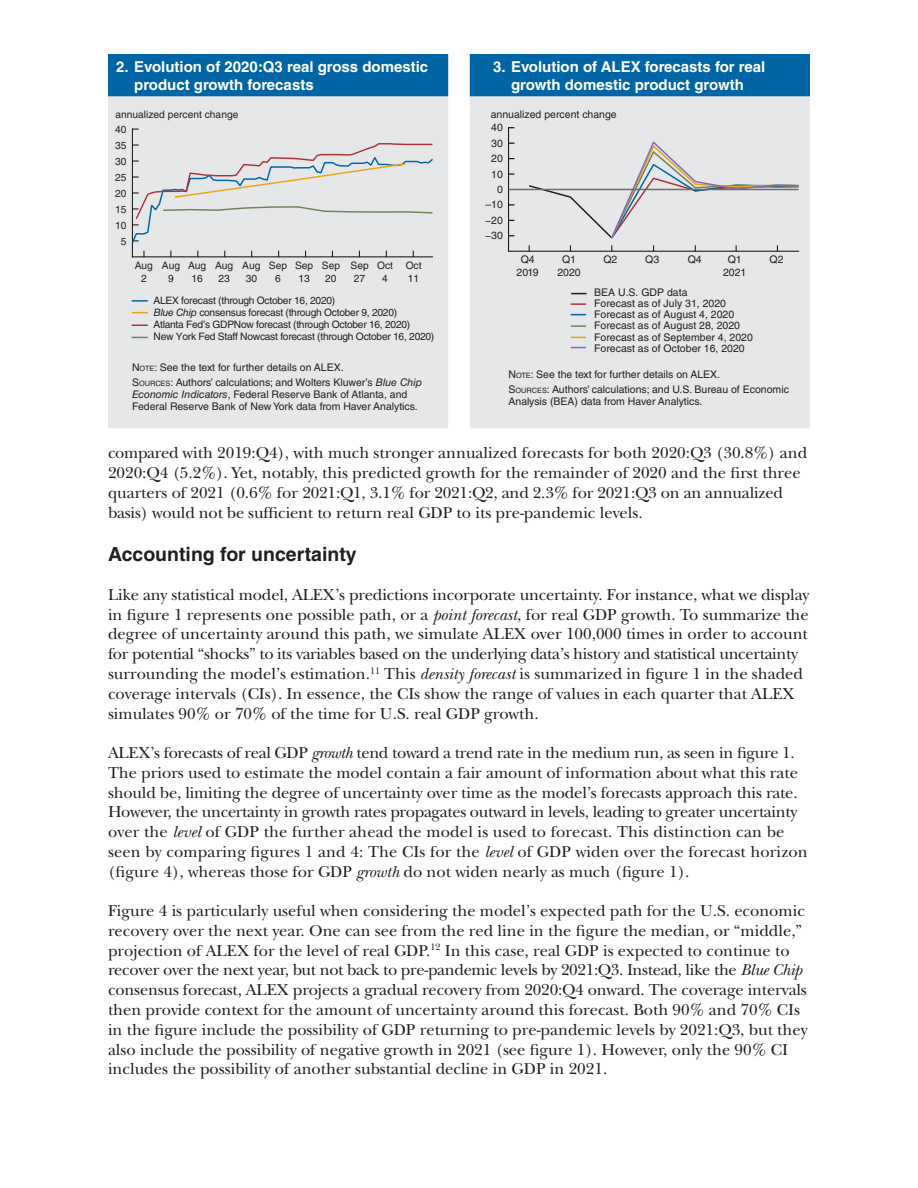
<style>
.page{position:relative;width:918px;height:1188px;background:#fff}
.page>*{position:absolute;margin:0;border:0;box-sizing:border-box;transform-origin:0 0}
.Subhead{font:700 19.5px "Helvetica LT Std";color:#231f20}
.CFL_body_text{font:16.5px/19.8px "New Baskerville Std";color:#231f20}
.figure_title{font:700 15px/18px "Helvetica LT Std";color:#fff}
.notes_and_sources{font:10.5px/11.2px "Helvetica LT Std";color:#231f20}
.t1{font:10.2px/12.3px "Helvetica LT Std";letter-spacing:-.025em;color:#231f20;text-align:center}
.t2{font:10.2px "Helvetica LT Std";color:#231f20}
.s1{font-style:italic}
.s2{font-style:inherit}
.s3{font-size:7.35px}
</style>
<div class="page">
<div style="left:108px;top:55px;width:340px;height:373px;background:#e6e7e9"></div>
<div style="left:109px;top:55px;width:338px;height:41px;background:#0065a4"></div>
<div style="left:108px;top:54px;width:340px;height:42px;border:2px solid #0065a4"></div>
<div style="left:470px;top:55px;width:340px;height:373px;background:#e6e7e9"></div>
<div style="left:471px;top:55px;width:338px;height:41px;background:#0065a4"></div>
<div style="left:470px;top:54px;width:340px;height:42px;border:2px solid #0065a4"></div>
<hr style="left:132px;top:256px;width:301px;height:1px;background:#231f20">
<svg style="left:143px;top:251px;width:2px;height:6px"></svg>
<hr style="left:132px;top:129px;width:1px;height:128px;background:#231f20">
<svg style="left:131px;top:142px;width:302px;height:103px"></svg>
<svg style="left:132px;top:300px;width:16px;height:2px"></svg>
<svg style="left:132px;top:325px;width:16px;height:1px"></svg>
<svg style="left:132px;top:337px;width:16px;height:1px"></svg>
<svg style="left:132px;top:312px;width:16px;height:1px"></svg>
<hr style="left:509px;top:251px;width:290px;height:1px;background:#231f20">
<hr style="left:508px;top:128px;width:1px;height:123px;background:#231f20">
<svg style="left:527px;top:141px;width:272px;height:98px"></svg>
<svg style="left:571px;top:293px;width:16px;height:1px"></svg>
<svg style="left:571px;top:303px;width:15px;height:2px"></svg>
<svg style="left:571px;top:314px;width:15px;height:1px"></svg>
<svg style="left:571px;top:325px;width:15px;height:2px"></svg>
<svg style="left:571px;top:337px;width:15px;height:1px"></svg>
<svg style="left:571px;top:347px;width:15px;height:1px"></svg>
<hr style="left:509px;top:189px;width:290px;height:1px;background:#6c6d70">
<h1 class="figure_title" style="left:134px;top:58px;width:296px;text-indent:-18px">2. Evolution of 2020:Q3 real gross domestic product growth forecasts</h1>
<h1 class="figure_title" style="left:493px;top:58px;width:274px;text-align:center">3. Evolution of ALEX forecasts for real growth domestic product growth</h1>
<p class="t2" style="left:115px;top:108px;width:124px">annualized percent change</p>
<p class="notes_and_sources" style="left:491px;top:108px;width:128px">annualized percent change</p>
<p class="t1" style="left:115px;top:123px;width:13px">40</p>
<p class="t1" style="left:115px;top:139px;width:13px">35</p>
<p class="t1" style="left:115px;top:155px;width:13px">30</p>
<p class="t1" style="left:115px;top:171px;width:13px">25</p>
<p class="t1" style="left:115px;top:187px;width:13px">20</p>
<p class="t1" style="left:115px;top:203px;width:13px">15</p>
<p class="t1" style="left:115px;top:219px;width:13px">10</p>
<p class="t1" style="left:121px;top:235px;width:7px">5</p>
<p class="t1" style="left:135px;top:260px;width:20px">Aug<br>2</p>
<p class="t1" style="left:162px;top:260px;width:20px">Aug<br>9</p>
<p class="t1" style="left:188px;top:260px;width:20px">Aug<br>16</p>
<p class="t1" style="left:215px;top:260px;width:20px">Aug<br>23</p>
<p class="t1" style="left:242px;top:260px;width:20px">Aug<br>30</p>
<p class="t1" style="left:269px;top:260px;width:20px">Sep<br>6</p>
<p class="t1" style="left:295px;top:260px;width:20px">Sep<br>13</p>
<p class="t1" style="left:322px;top:260px;width:20px">Sep<br>20</p>
<p class="t1" style="left:351px;top:260px;width:20px">Sep<br>27</p>
<p class="t1" style="left:377px;top:260px;width:17px">Oct<br>4</p>
<p class="t1" style="left:406px;top:260px;width:17px;text-align:left">Oct<br>11</p>
<p class="t1" style="left:154px;top:295px;width:183px">ALEX forecast (through October 16, 2020)</p>
<p class="t1" style="left:154px;top:319px;width:282px;line-height:11.4px;text-align:left">Atlanta Fed’s GDPNow forecast (through October 16, 2020)<br>New York Fed Staff Nowcast forecast (through October 16, 2020)</p>
<p class="t1" style="left:154px;top:307px;width:245px"><span class="s1">Blue Chip</span> consensus forecast (through October 9, 2020)</p>
<p class="notes_and_sources" style="left:132px;top:362px;width:213px"><span class="s2">N</span><span class="s3">OTE</span><span class="s2">:</span> See the text for further details on ALEX.</p>
<p class="notes_and_sources" style="left:132px;top:376px;width:292px;line-height:12px"><span class="s2">S</span><span class="s3">OURCES</span><span class="s2">:</span> Authors’ calculations; and Wolters Kluwer’s <span class="s1">Blue Chip<br>Economic Indicators</span>, Federal Reserve Bank of Atlanta, and<br>Federal Reserve Bank of New York data from Haver Analytics.</p>
<p class="notes_and_sources" style="left:491px;top:122px;width:13px">40</p>
<p class="notes_and_sources" style="left:491px;top:137px;width:13px">30</p>
<p class="notes_and_sources" style="left:491px;top:153px;width:13px">20</p>
<p class="notes_and_sources" style="left:491px;top:168px;width:13px">10</p>
<p class="notes_and_sources" style="left:497px;top:184px;width:7px">0</p>
<p class="notes_and_sources" style="left:485px;top:199px;width:19px">–10</p>
<p class="notes_and_sources" style="left:485px;top:215px;width:19px">−20</p>
<p class="notes_and_sources" style="left:485px;top:230px;width:19px">−30</p>
<p class="notes_and_sources" style="left:517px;top:253px;width:24px;line-height:12.6px;text-align:center">Q4<br>2019</p>
<p class="notes_and_sources" style="left:557px;top:253px;width:25px;line-height:12.6px;text-align:center">Q1<br>2020</p>
<p class="notes_and_sources" style="left:603px;top:254px;width:16px">Q2</p>
<p class="notes_and_sources" style="left:645px;top:254px;width:16px">Q3</p>
<p class="notes_and_sources" style="left:688px;top:254px;width:16px">Q4</p>
<p class="notes_and_sources" style="left:723px;top:253px;width:25px;line-height:12.6px;text-align:center">Q1<br>2021</p>
<p class="notes_and_sources" style="left:770px;top:254px;width:16px">Q2</p>
<p class="notes_and_sources" style="left:594px;top:286px;width:160px">BEA U.S. GDP data<br>Forecast as of July 31, 2020<br>Forecast as of August 4, 2020<br>Forecast as of August 28, 2020<br>Forecast as of September 4, 2020</p>
<p class="notes_and_sources" style="left:594px;top:342px;width:152px">Forecast as of October 16, 2020</p>
<p class="notes_and_sources" style="left:508px;top:369px;width:213px"><span class="s2">N</span><span class="s3">OTE</span><span class="s2">:</span> See the text for further details on ALEX.</p>
<p class="notes_and_sources" style="left:508px;top:384px;width:282px;line-height:12px"><span class="s2">S</span><span class="s3">OURCES</span><span class="s2">:</span> Authors’ calculations; and U.S. Bureau of Economic<br>Analysis (BEA) data from Haver Analytics.</p>
<p class="CFL_body_text" style="left:108px;top:443px;width:701px">compared with 2019:Q4), with much stronger annualized forecasts for both 2020:Q3 (30.8%) and 2020:Q4 (5.2%). Yet, notably, this predicted growth for the remainder of 2020 and the first three quarters of 2021 (0.6% for 2021:Q1, 3.1% for 2021:Q2, and 2.3% for 2021:Q3 on an annualized basis) would not be sufficient to return real GDP to its pre-pandemic levels.</p>
<h1 class="Subhead" style="left:108px;top:542px;width:250px">Accounting for uncertainty</h1>
<p class="CFL_body_text" style="left:108px;top:585px;width:703px">Like any statistical model, ALEX’s predictions incorporate uncertainty. For instance, what we display in figure 1 represents one possible path, or a <span class="s1">point forecast</span>, for real GDP growth. To summarize the degree of uncertainty around this path, we simulate ALEX over 100,000 times in order to account for potential “shocks” to its variables based on the underlying data’s history and statistical uncertainty surrounding the model’s estimation.<sup>11</sup> This <span class="s1">density forecast</span> is summarized in figure 1 in the shaded coverage intervals (CIs). In essence, the CIs show the range of values in each quarter that ALEX simulates 90% or 70% of the time for U.S. real GDP growth.</p>
<p class="CFL_body_text" style="left:108px;top:743px;width:701px">ALEX’s forecasts of real GDP <span class="s1">growth</span> tend toward a trend rate in the medium run, as seen in figure 1.<br>The priors used to estimate the model contain a fair amount of information about what this rate should be, limiting the degree of uncertainty over time as the model’s forecasts approach this rate.<br>However, the uncertainty in growth rates propagates outward in levels, leading to greater uncertainty over the <span class="s1">level</span> of GDP the further ahead the model is used to forecast. This distinction can be seen by comparing figures 1 and 4: The CIs for the <span class="s1">level</span> of GDP widen over the forecast horizon (figure 4), whereas those for GDP <span class="s1">growth</span> do not widen nearly as much (figure 1).</p>
<p class="CFL_body_text" style="left:108px;top:901px;width:701px">Figure 4 is particularly useful when considering the model’s expected path for the U.S. economic recovery over the next year. One can see from the red line in the figure the median, or “middle,” projection of ALEX for the level of real GDP.<sup>12</sup> In this case, real GDP is expected to continue to recover over the next year, but not back to pre-pandemic levels by 2021:Q3. Instead, like the <span class="s1">Blue Chip </span>consensus forecast, ALEX projects a gradual recovery from 2020:Q4 onward. The coverage intervals then provide context for the amount of uncertainty around this forecast. Both 90% and 70% CIs in the figure include the possibility of GDP returning to pre-pandemic levels by 2021:Q3, but they also include the possibility of negative growth in 2021 (see figure 1). However, only the 90% CI includes the possibility of another substantial decline in GDP in 2021.</p>
</div>
